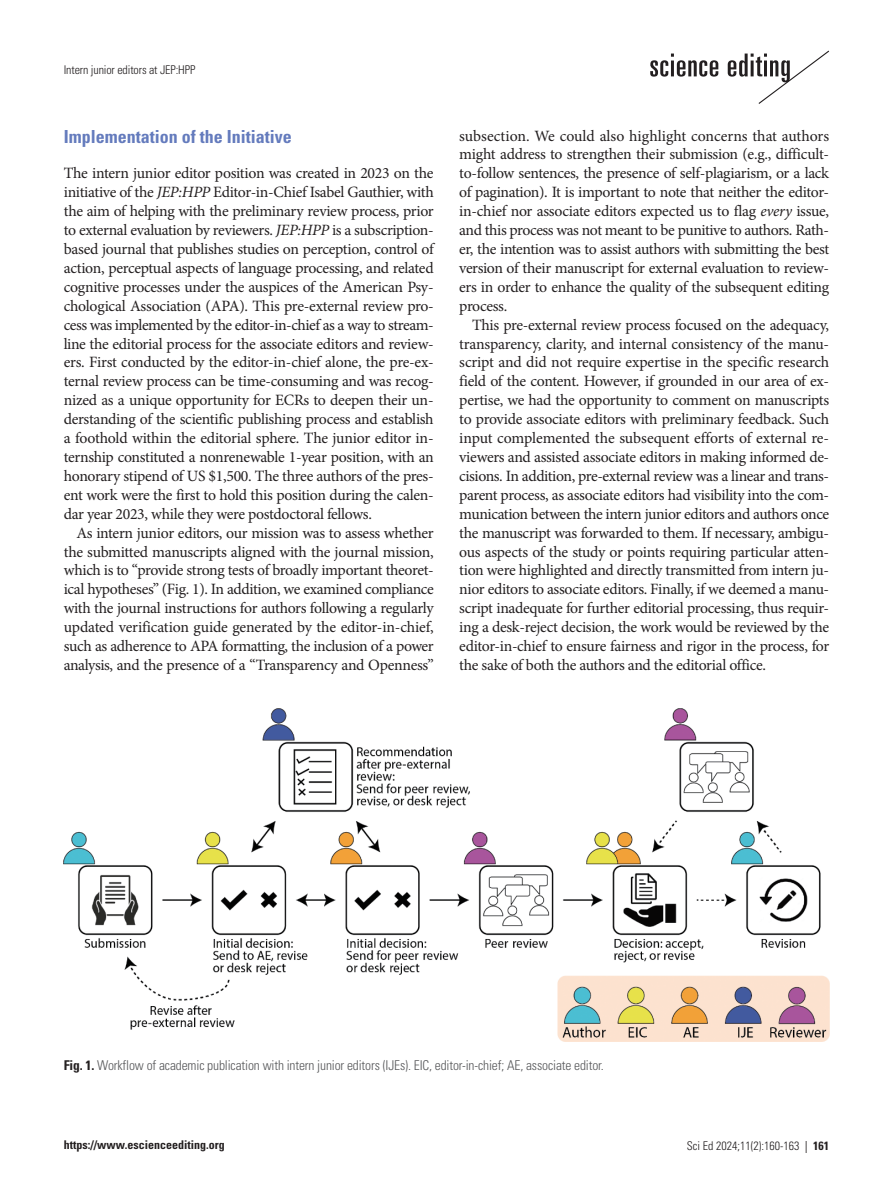
<style>
.page{position:relative;width:893px;height:1191px;background:#fff}
.page>*{position:absolute;margin:0;border:0;box-sizing:border-box;transform-origin:0 0}
.본문대제목{font:700 condensed 18px "Univers LT Std";color:#647bbd}
.본문{font:15.75px/18.9px "Minion Pro";letter-spacing:-.025em;color:#231f20;text-align:justify}
.본문_0{font:15.75px/18.9px "Minion Pro";letter-spacing:-.02em;color:#231f20;text-align:justify}
.표제목그림설명{font:300 condensed 13.5px "Univers LT Std";letter-spacing:-.01em;color:#57585a}
.t1{font:300 condensed 12px "Univers LT Std";letter-spacing:-.01em;color:#231f20}
.t2{font:700 condensed 12px "Univers LT Std";color:#231f20}
.s1{font-style:italic}
.s2{font-weight:700;color:#231f20}
.s3{font-weight:400}
.s4{font-weight:700}
</style>
<div class="page">
<svg style="left:650px;top:50px;width:179px;height:54px"></svg>
<img style="left:64px;top:708px;width:765px;height:333px">
<p class="t1" style="left:64px;top:62px;width:133px">Intern junior editors at JEP:HPP</p>
<p class="본문대제목" style="left:64px;top:125px;width:230px">Implementation of the Initiative</p>
<p class="본문_0" style="left:64px;top:164px;width:372px">The intern junior editor position was created in 2023 on the initiative of the <span class="s1">JEP:HPP</span> Editor-in-Chief Isabel Gauthier, with the aim of helping with the preliminary review process, prior to external evaluation by reviewers. <span class="s1">JEP:HPP</span> is a subscription&shy;based journal that publishes studies on perception, control of action, perceptual aspects of language processing, and related cognitive processes under the auspices of the American Psy&shy;chological Association (APA). This pre-external review pro&shy;cess was implemented by the editor-in-chief as a way to stream&shy;line the editorial process for the associate editors and review&shy;ers. First conducted by the editor-in-chief alone, the pre-ex&shy;ternal review process can be time-consuming and was recog&shy;nized as a unique opportunity for ECRs to deepen their un&shy;derstanding of the scientific publishing process and establish a foothold within the editorial sphere. The junior editor in&shy;ternship constituted a nonrenewable 1-year position, with an honorary stipend of US $1,500. The three authors of the pres&shy;ent work were the first to hold this position during the calen&shy;dar year 2023, while they were postdoctoral fellows.</p>
<p class="본문" style="left:64px;top:523px;width:372px;text-indent:13px">As intern junior editors, our mission was to assess whether the submitted manuscripts aligned with the journal mission, which is to “provide strong tests of broadly important theoret&shy;ical hypotheses” (Fig. 1). In addition, we examined compliance with the journal instructions for authors following a regularly updated verification guide generated by the editor-in-chief, such as adherence to APA formatting, the inclusion of a power analysis, and the presence of a “Transparency and Openness”</p>
<p class="본문" style="left:459px;top:126px;width:371px">subsection. We could also highlight concerns that authors might address to strengthen their submission (e.g., difficult&shy;to-follow sentences, the presence of self-plagiarism, or a lack of pagination). It is important to note that neither the editor&shy;in-chief nor associate editors expected us to flag <span class="s1">every</span> issue, and this process was not meant to be punitive to authors. Rath&shy;er, the intention was to assist authors with submitting the best version of their manuscript for external evaluation to review&shy;ers in order to enhance the quality of the subsequent editing process.</p>
<p class="본문" style="left:459px;top:315px;width:372px;text-indent:13px">This pre-external review process focused on the adequacy, transparency, clarity, and internal consistency of the manu&shy;script and did not require expertise in the specific research field of the content. However, if grounded in our area of ex&shy;pertise, we had the opportunity to comment on manuscripts to provide associate editors with preliminary feedback. Such input complemented the subsequent efforts of external re&shy;viewers and assisted associate editors in making informed de&shy;cisions. In addition, pre-external review was a linear and trans&shy;parent process, as associate editors had visibility into the com&shy;munication between the intern junior editors and authors once the manuscript was forwarded to them. If necessary, ambigu&shy;ous aspects of the study or points requiring particular atten&shy;tion were highlighted and directly transmitted from intern ju&shy;nior editors to associate editors. Finally, if we deemed a manu&shy;script inadequate for further editorial processing, thus requir&shy;ing a desk-reject decision, the work would be reviewed by the editor-in-chief to ensure fairness and rigor in the process, for the sake of both the authors and the editorial office.</p>
<p class="표제목그림설명" style="left:64px;top:1056px;width:542px"><span class="s2">Fig. 1.</span> Workflow of academic publication with intern junior editors (IJEs). EIC, editor-in-chief; AE, associate editor.</p>
<p class="t2" style="left:64px;top:1137px;width:162px">https://www.escienceediting.org</p>
<p class="t1" style="left:687px;top:1138px;width:144px">Sci Ed 2024;11(2):160-163 <span class="s3">|</span> <span class="s4">161</span></p>
</div>
